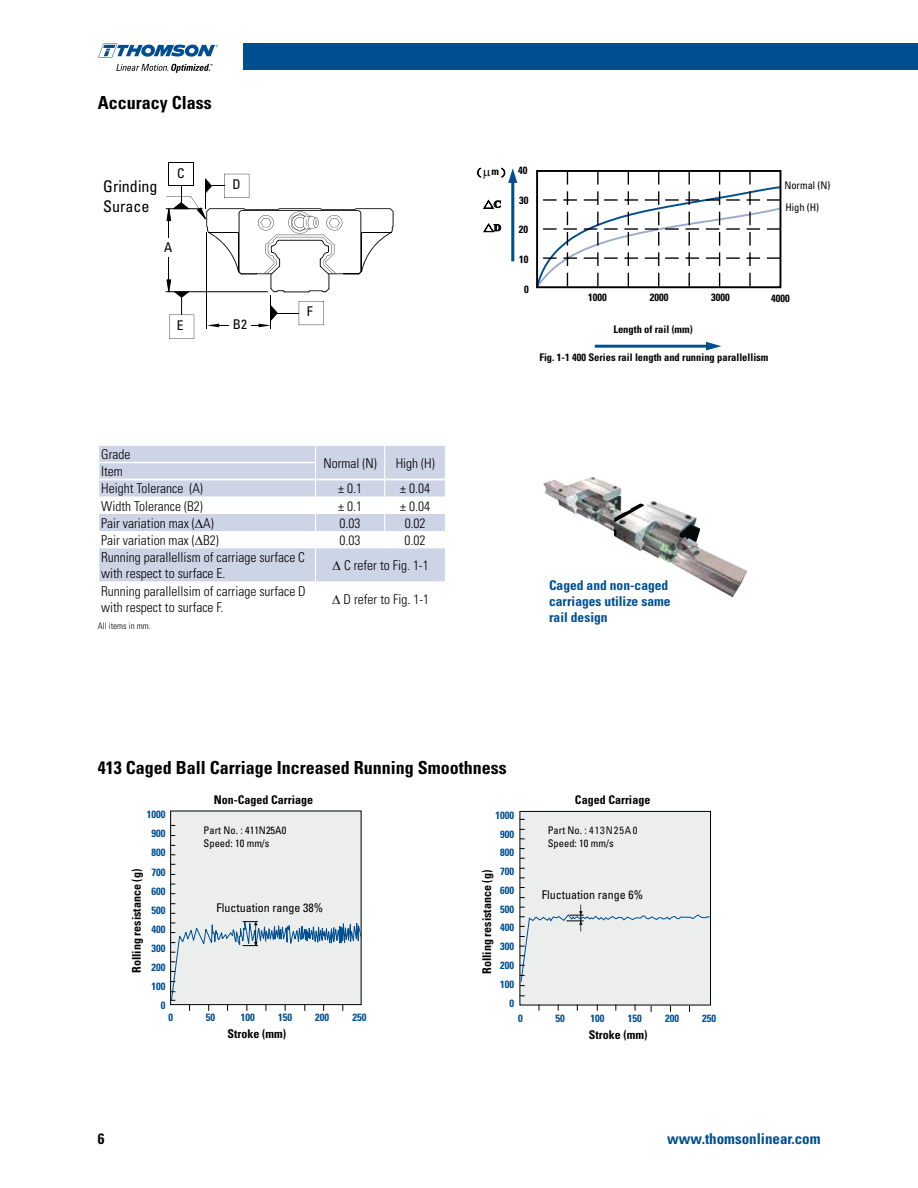
<style>
.page{position:relative;width:918px;height:1188px;background:#fff}
.page>*{position:absolute;margin:0;border:0;box-sizing:border-box;transform-origin:0 0}
.t1{font:700 condensed 18px "Univers";color:#000}
.t2{font:condensed 16.05px/19.2px "Univers";color:#000}
.t3{font:700 condensed 15px "Univers";color:#004e8f}
.t4{font:700 condensed 15px "Univers";color:#000}
.t5{font:300 condensed 13.5px/16.2px "Univers";color:#000}
.t6{font:700 condensed 13.5px/16.2px "Univers";color:#004e8f}
.t7{font:condensed 13.35px "Univers";color:#000}
.t8{font:700 condensed 12px "Univers";color:#000}
.t9{font:condensed 12px "Univers";color:#000}
.t10{font:700 condensed 10.5px/19px "Univers";color:#004e8f;text-align:right}
.t11{font:700 condensed 10.5px "Univers";color:#000}
.t12{font:condensed 10.5px/12.6px "Univers";color:#000}
.t13{font:300 condensed 9px "Univers";color:#000}
.s1{color:#111211}
</style>
<div class="page">
<svg style="left:98px;top:44px;width:120px;height:14px"></svg>
<svg style="left:116px;top:64px;width:97px;height:9px"></svg>
<div style="left:243px;top:43px;width:675px;height:27px;background:#004e8f"></div>
<svg style="left:166px;top:162px;width:228px;height:177px"></svg>
<svg style="left:536px;top:171px;width:246px;height:118px"></svg>
<div style="left:536px;top:170px;width:245px;height:118px;border:2px solid #000"></div>
<svg style="left:595px;top:342px;width:126px;height:8px"></svg>
<img style="left:543px;top:476px;width:205px;height:122px">
<svg style="left:680px;top:525px;width:20px;height:17px"></svg>
<svg style="left:614px;top:529px;width:3px;height:7px"></svg>
<svg style="left:614px;top:503px;width:30px;height:19px"></svg>
<svg style="left:170px;top:810px;width:192px;height:201px;background:#dee1e3"></svg>
<svg style="left:519px;top:810px;width:192px;height:202px;background:#e5e7e7"></svg>
<svg style="left:99px;top:446px;width:346px;height:136px"></svg>
<svg style="left:477px;top:168px;width:40px;height:93px"></svg>
<h1 class="t1" style="left:98px;top:91px;width:115px">Accuracy Class</h1>
<p class="t2" style="left:103px;top:177px;width:56px">Grinding<br>Surace</p>
<p class="t7" style="left:177px;top:165px;width:9px">C</p>
<p class="t7" style="left:164px;top:238px;width:10px">A</p>
<p class="t11" style="left:491px;top:165px;width:9px">m</p>
<p class="t11" style="left:518px;top:164px;width:11px">40</p>
<p class="t7" style="left:233px;top:176px;width:10px">D</p>
<p class="t12" style="left:784px;top:175px;width:48px;line-height:21.5px">Normal (N)<br>High (H)</p>
<p class="t11" style="left:519px;top:194px;width:11px">30</p>
<p class="t11" style="left:519px;top:223px;width:11px">20</p>
<p class="t7" style="left:307px;top:303px;width:7px">F</p>
<p class="t11" style="left:519px;top:253px;width:11px">10</p>
<p class="t11" style="left:524px;top:283px;width:6px">0</p>
<p class="t11" style="left:588px;top:291px;width:20px">1000</p>
<p class="t11" style="left:650px;top:291px;width:20px">2000</p>
<p class="t11" style="left:711px;top:291px;width:20px">3000</p>
<p class="t11" style="left:771px;top:292px;width:20px">4000</p>
<p class="t5" style="left:101px;top:446px;width:31px">Grade</p>
<p class="t7" style="left:177px;top:317px;width:8px">E</p>
<p class="t7" style="left:233px;top:316px;width:16px">B2</p>
<p class="t5" style="left:101px;top:463px;width:103px;line-height:17.1px">Item<br>Height Tolerance (A)</p>
<p class="t5" style="left:324px;top:455px;width:55px">Normal (N)</p>
<p class="t5" style="left:396px;top:455px;width:40px">High (H)</p>
<p class="t5" style="left:338px;top:480px;width:25px">± 0.1</p>
<p class="t5" style="left:400px;top:480px;width:31px">± 0.04</p>
<p class="t5" style="left:101px;top:498px;width:103px">Width Tolerance (B2)</p>
<p class="t5" style="left:338px;top:498px;width:25px">± 0.1</p>
<p class="t5" style="left:400px;top:498px;width:31px">± 0.04</p>
<p class="t5" style="left:101px;top:515px;width:114px">Pair variation max ( A)</p>
<p class="t5" style="left:340px;top:515px;width:22px">0.03</p>
<p class="t5" style="left:405px;top:515px;width:22px">0.02</p>
<p class="t5" style="left:101px;top:532px;width:119px">Pair variation max ( B2)</p>
<p class="t5" style="left:340px;top:532px;width:22px">0.03</p>
<p class="t5" style="left:405px;top:532px;width:22px">0.02</p>
<p class="t5" style="left:101px;top:549px;width:205px">Running parallellism of carriage surface C with respect to surface E.</p>
<p class="t5" style="left:344px;top:557px;width:86px">C refer to Fig. 1-1</p>
<p class="t5" style="left:101px;top:582px;width:206px">Running parallellsim of carriage surface D with respect to surface F.</p>
<p class="t5" style="left:344px;top:590px;width:87px">D refer to Fig. 1-1</p>
<p class="t13" style="left:98px;top:620px;width:54px">All items in mm.</p>
<p class="t11" style="left:613px;top:323px;width:81px">Length of rail (mm)</p>
<p class="t11" style="left:539px;top:351px;width:231px">Fig. 1-1 400 Series rail length and running parallellism</p>
<p class="t6" style="left:549px;top:577px;width:123px">Caged and non-caged carriages utilize same rail design</p>
<h1 class="t1" style="left:98px;top:756px;width:410px">413 Caged Ball Carriage Increased Running Smoothness</h1>
<p class="t10" style="left:147px;top:805px;width:20px">1000<br>900<br>800<br>700<br>600<br>500<br>400<br>300<br>200<br>100<br>0</p>
<p class="t8" style="left:129px;top:973px;width:106px;rotate:-90deg">Rolling resistance (g)</p>
<p class="t8" style="left:214px;top:792px;width:101px">Non-Caged Carriage</p>
<p class="t12" style="left:204px;top:824px;width:84px">Part No. : 411N25A0<br>Speed: 10 mm/s</p>
<p class="t9" style="left:217px;top:900px;width:108px">Fluctuation range 38%</p>
<p class="t10" style="left:496px;top:806px;width:20px">1000<br>900<br>800<br>700<br>600<br>500<br>400<br>300<br>200<br>100<br>0</p>
<p class="t8" style="left:479px;top:974px;width:106px;rotate:-90deg">Rolling resistance (g)</p>
<p class="t8" style="left:575px;top:792px;width:77px">Caged Carriage</p>
<p class="t12" style="left:548px;top:824px;width:91px">Part No. : <span class="s1">413N25A0<br></span>Speed: 10 mm/s</p>
<p class="t9" style="left:542px;top:887px;width:103px">Fluctuation range 6%</p>
<p class="t10" style="left:168px;top:1008px;width:6px">0</p>
<p class="t10" style="left:206px;top:1008px;width:11px">50</p>
<p class="t10" style="left:241px;top:1008px;width:15px">100</p>
<p class="t10" style="left:278px;top:1008px;width:15px">150</p>
<p class="t10" style="left:315px;top:1008px;width:15px">200</p>
<p class="t10" style="left:353px;top:1008px;width:15px">250</p>
<p class="t8" style="left:228px;top:1026px;width:60px">Stroke (mm)</p>
<p class="t10" style="left:518px;top:1009px;width:6px">0</p>
<p class="t10" style="left:555px;top:1009px;width:11px">50</p>
<p class="t10" style="left:590px;top:1009px;width:15px">100</p>
<p class="t10" style="left:628px;top:1009px;width:15px">150</p>
<p class="t10" style="left:665px;top:1009px;width:15px">200</p>
<p class="t10" style="left:702px;top:1009px;width:15px">250</p>
<p class="t8" style="left:589px;top:1027px;width:60px">Stroke (mm)</p>
<p class="t4" style="left:98px;top:1130px;width:8px">6</p>
<p class="t3" style="left:667px;top:1130px;width:155px">www.thomsonlinear.com</p>
</div>
